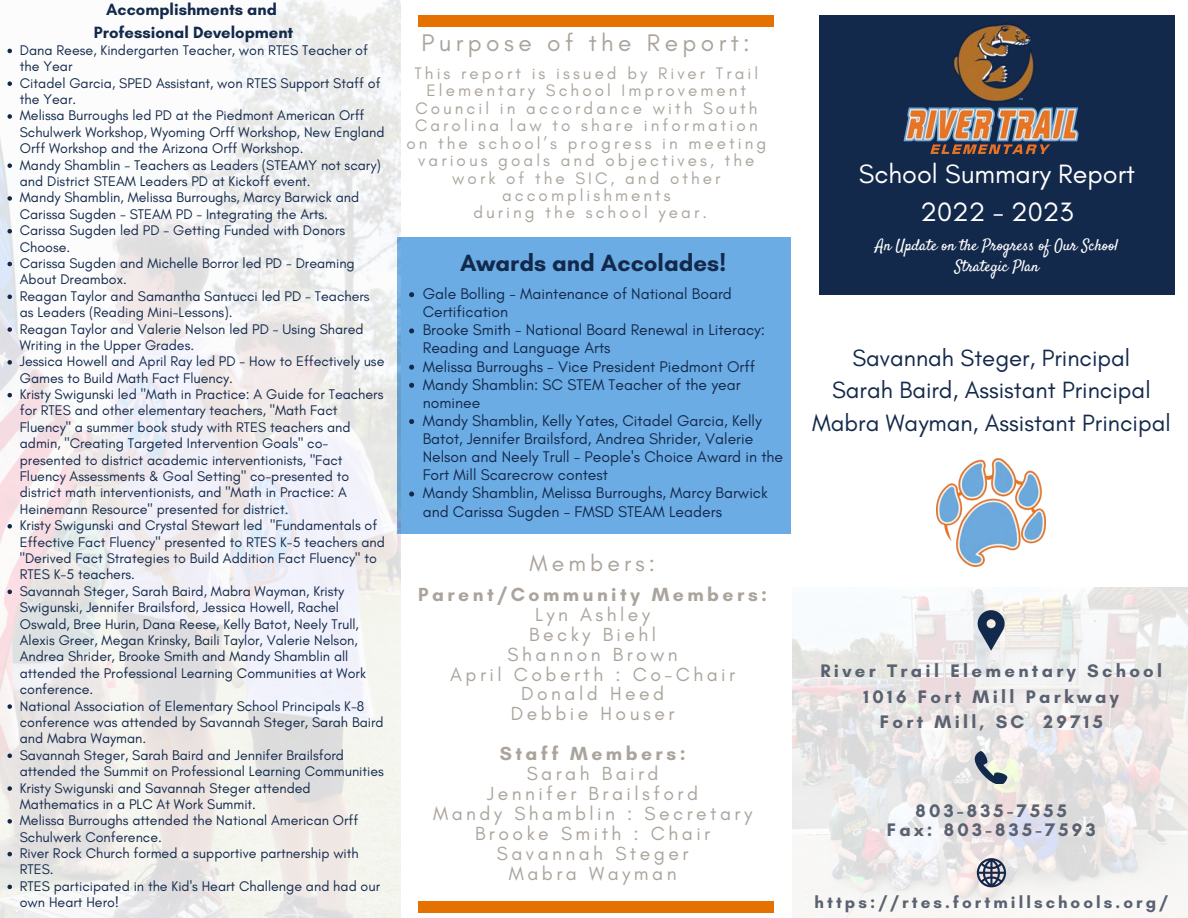
<style>
.page{position:relative;width:1188px;height:918px;background:#fff}
.page>*{position:absolute;margin:0;border:0;box-sizing:border-box;transform-origin:0 0}
.t1{font:27px/37.2px "Glacial Indifference";color:#fff;text-align:center}
.t2{font:24.45px "Glacial Indifference";letter-spacing:.18em;color:#aaa49c}
.t3{font:24px/32.7px "Glacial Indifference";color:#13294b;text-align:center}
.t4{font:700 24px "Glacial Indifference";color:#13294b}
.t5{font:23.1px "Glacial Indifference";letter-spacing:.18em;color:#aaa49c}
.t6{font:19.35px/20px "Glacial Indifference";letter-spacing:.18em;color:#aaa49c;text-align:center}
.t7{font:700 19.35px "Glacial Indifference";letter-spacing:.18em;color:#aaa49c}
.t8{font:700 18.45px/25.8px "Glacial Indifference";letter-spacing:.18em;color:#5a6170;text-align:center}
.t9{font:16.95px/17.4px "Glacial Indifference";letter-spacing:.18em;color:#aaa49c;text-align:center}
.t10{font:700 16.95px "Glacial Indifference";letter-spacing:.18em;color:#5a6170}
.t11{font:700 16.65px/22.8px "Glacial Indifference";color:#13294b;text-align:center}
.t12{font:15.9px/21.3px "Satisfy";color:#fff;text-align:center}
.t13{font:15.75px/18.1px "Glacial Indifference";color:#13294b}
.t14{font:14.25px/16.4px "Glacial Indifference";color:#13294b}
</style>
<div class="page">
<div style="left:418px;top:902px;width:356px;height:11px;background:#e57200"></div>
<div style="left:418px;top:15px;width:356px;height:11px;background:#e57200"></div>
<div style="left:397px;top:238px;width:394px;height:296px;background:#6cace4"></div>
<div style="left:819px;top:15px;width:356px;height:279px;background:#13294b"></div>
<img style="left:903px;top:24px;width:176px;height:130px">
<img style="left:792px;top:587px;width:396px;height:331px">
<svg style="left:977px;top:858px;width:29px;height:29px"></svg>
<svg style="left:975px;top:751px;width:32px;height:33px"></svg>
<svg style="left:978px;top:611px;width:27px;height:39px"></svg>
<img style="left:936px;top:458px;width:110px;height:109px">
<img style="left:0;top:0;width:401px;height:918px">
<svg style="left:7px;top:49px;width:5px;height:4px"></svg>
<svg style="left:7px;top:81px;width:5px;height:5px"></svg>
<svg style="left:7px;top:114px;width:5px;height:5px"></svg>
<svg style="left:7px;top:163px;width:5px;height:5px"></svg>
<svg style="left:7px;top:196px;width:5px;height:5px"></svg>
<svg style="left:7px;top:229px;width:5px;height:4px"></svg>
<svg style="left:7px;top:262px;width:5px;height:4px"></svg>
<svg style="left:7px;top:295px;width:5px;height:4px"></svg>
<svg style="left:7px;top:327px;width:5px;height:5px"></svg>
<svg style="left:7px;top:360px;width:5px;height:5px"></svg>
<svg style="left:7px;top:393px;width:5px;height:4px"></svg>
<svg style="left:7px;top:524px;width:5px;height:5px"></svg>
<svg style="left:7px;top:590px;width:5px;height:4px"></svg>
<svg style="left:7px;top:704px;width:5px;height:5px"></svg>
<svg style="left:7px;top:754px;width:5px;height:4px"></svg>
<svg style="left:7px;top:786px;width:5px;height:5px"></svg>
<svg style="left:7px;top:819px;width:5px;height:5px"></svg>
<svg style="left:7px;top:852px;width:5px;height:4px"></svg>
<svg style="left:7px;top:885px;width:5px;height:4px"></svg>
<svg style="left:409px;top:292px;width:5px;height:5px"></svg>
<svg style="left:409px;top:328px;width:5px;height:5px"></svg>
<svg style="left:409px;top:365px;width:5px;height:5px"></svg>
<svg style="left:409px;top:383px;width:5px;height:5px"></svg>
<svg style="left:409px;top:419px;width:5px;height:5px"></svg>
<svg style="left:409px;top:492px;width:5px;height:5px"></svg>
<p class="t11" style="left:94px;top:-2px;width:201px">Accomplishments and<br>Professional Development</p>
<p class="t14" style="left:20px;top:42px;width:367px">Dana Reese, Kindergarten Teacher, won RTES Teacher of the Year<br>Citadel Garcia, SPED Assistant, won RTES Support Staff of the Year.<br>Melissa Burroughs led PD at the Piedmont American Orff Schulwerk Workshop, Wyoming Orff Workshop, New England Orff Workshop and the Arizona Orff Workshop.<br>Mandy Shamblin - Teachers as Leaders (STEAMY not scary) and District STEAM Leaders PD at Kickoff event.<br>Mandy Shamblin, Melissa Burroughs, Marcy Barwick and Carissa Sugden - STEAM PD - Integrating the Arts.<br>Carissa Sugden led PD - Getting Funded with Donors Choose.<br>Carissa Sugden and Michelle Borror led PD - Dreaming About Dreambox.<br>Reagan Taylor and Samantha Santucci led PD - Teachers as Leaders (Reading Mini-Lessons).<br>Reagan Taylor and Valerie Nelson led PD - Using Shared Writing in the Upper Grades.<br>Jessica Howell and April Ray led PD - How to Effectively use Games to Build Math Fact Fluency.<br>Kristy Swigunski led "Math in Practice: A Guide for Teachers for RTES and other elementary teachers, "Math Fact Fluency" a summer book study with RTES teachers and admin, "Creating Targeted Intervention Goals" co&shy;presented to district academic interventionists, "Fact Fluency Assessments &amp; Goal Setting" co-presented to district math interventionists, and "Math in Practice: A Heinemann Resource" presented for district.<br>Kristy Swigunski and Crystal Stewart led "Fundamentals of Effective Fact Fluency" presented to RTES K-5 teachers and "Derived Fact Strategies to Build Addition Fact Fluency" to RTES K-5 teachers.<br>Savannah Steger, Sarah Baird, Mabra Wayman, Kristy Swigunski, Jennifer Brailsford, Jessica Howell, Rachel Oswald, Bree Hurin, Dana Reese, Kelly Batot, Neely Trull, Alexis Greer, Megan Krinsky, Baili Taylor, Valerie Nelson, Andrea Shrider, Brooke Smith and Mandy Shamblin all attended the Professional Learning Communities at Work conference.<br>National Association of Elementary School Principals K-8 conference was attended by Savannah Steger, Sarah Baird and Mabra Wayman.<br>Savannah Steger, Sarah Baird and Jennifer Brailsford attended the Summit on Professional Learning Communities Kristy Swigunski and Savannah Steger attended Mathematics in a PLC At Work Summit.<br>Melissa Burroughs attended the National American Orff Schulwerk Conference.<br>River Rock Church formed a supportive partnership with RTES.<br>RTES participated in the Kid's Heart Challenge and had our own Heart Hero!</p>
<h2 class="t2" style="left:422px;top:28px;width:330px">Purpose of the Report:</h2>
<p class="t9" style="left:406px;top:64px;width:361px">This report is issued by River Trail<br>Elementary School Improvement<br>Council in accordance with South<br>Carolina law to share information on the school’s progress in meeting various goals and objectives, the work of the SIC, and other accomplishments<br>during the school year.</p>
<h3 class="t4" style="left:460px;top:248px;width:267px">Awards and Accolades!</h3>
<p class="t13" style="left:423px;top:284px;width:362px">Gale Bolling - Maintenance of National Board Certification<br>Brooke Smith - National Board Renewal in Literacy:<br>Reading and Language Arts<br>Melissa Burroughs - Vice President Piedmont Orff Mandy Shamblin: SC STEM Teacher of the year nominee<br>Mandy Shamblin, Kelly Yates, Citadel Garcia, Kelly Batot, Jennifer Brailsford, Andrea Shrider, Valerie Nelson and Neely Trull - People's Choice Award in the Fort Mill Scarecrow contest<br>Mandy Shamblin, Melissa Burroughs, Marcy Barwick and Carissa Sugden - FMSD STEAM Leaders</p>
<h3 class="t5" style="left:530px;top:549px;width:127px">Members:</h3>
<h3 class="t7" style="left:418px;top:582px;width:351px">Parent/Community Members:</h3>
<h3 class="t6" style="left:450px;top:604px;width:287px">Lyn Ashley<br>Becky Biehl<br>Shannon Brown<br>April Coberth : Co-Chair<br>Donald Heed<br>Debbie Houser</h3>
<h3 class="t7" style="left:500px;top:742px;width:187px">Staff Members:</h3>
<h3 class="t6" style="left:433px;top:763px;width:321px">Sarah Baird<br>Jennifer Brailsford<br>Mandy Shamblin : Secretary<br>Brooke Smith : Chair<br>Savannah Steger<br>Mabra Wayman</h3>
<h1 class="t1" style="left:859px;top:155px;width:278px">School Summary Report<br>2022 - 2023</h1>
<p class="t12" style="left:875px;top:235px;width:244px">An Update on the Progress of Our School<br>Strategic Plan</p>
<h3 class="t3" style="left:812px;top:341px;width:360px">Savannah Steger, Principal<br>Sarah Baird, Assistant Principal<br>Mabra Wayman, Assistant Principal</h3>
<p class="t8" style="left:820px;top:657px;width:343px">River Trail Elementary School<br>1016 Fort Mill Parkway<br>Fort Mill, SC 29715</p>
<p class="t8" style="left:887px;top:801px;width:210px;line-height:19.2px">803-835-7555<br>Fax: 803-835-7593</p>
<p class="t10" style="left:814px;top:892px;width:355px">https://rtes.fortmillschools.org/</p>
</div>
